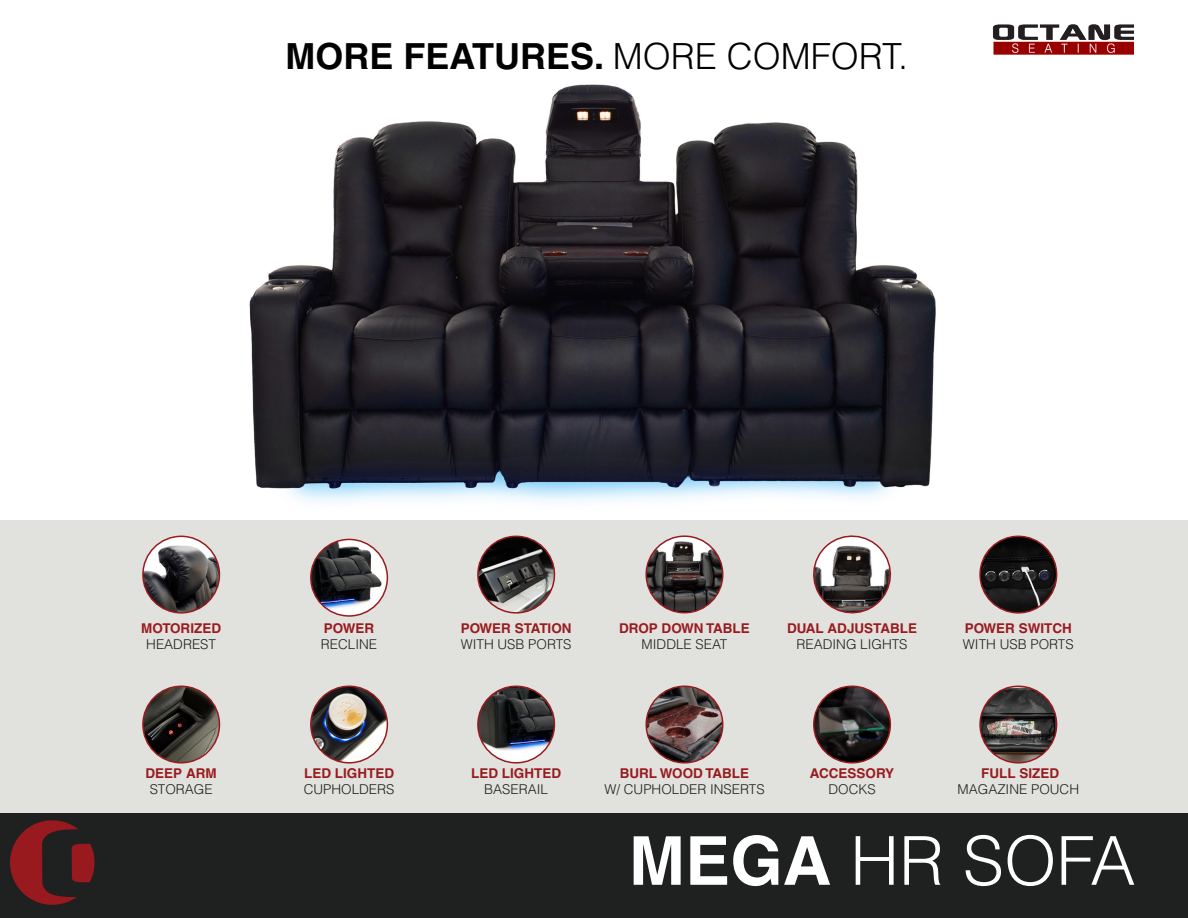
<style>
.page{position:relative;width:1188px;height:918px;background:#fff}
.page>*{position:absolute;margin:0;border:0;box-sizing:border-box;transform-origin:0 0}
.t1{font:300 67.5px "Helvetica";color:#fff}
.t2{font:700 36px "Helvetica CE";color:#000}
.t3{font:300 13.5px "Helvetica";color:#1f2020}
.t4{font:700 13.5px "Helvetica CE";color:#991b1e}
.s1{font-family:"Helvetica";font-weight:300}
.s2{font-family:"Helvetica CE";font-weight:700}
</style>
<div class="page">
<img style="left:249px;top:84px;width:687px;height:418px">
<div style="left:0;top:520px;width:1188px;height:302px;background:#e1e2de"></div>
<div style="left:0;top:814px;width:1188px;height:104px;background:#1f2020"></div>
<div style="left:10px;top:820px;width:85px;height:85px;background:#991a1e;border-radius:50%"></div>
<svg style="left:42px;top:829px;width:53px;height:68px"></svg>
<img style="left:993px;top:24px;width:141px;height:31px">
<svg style="left:813px;top:535px;width:79px;height:79px"></svg>
<img style="left:646px;top:536px;width:77px;height:77px;border-radius:38px">
<div style="left:645px;top:535px;width:78px;height:78px;border:2px solid #991a1e;border-radius:50%"></div>
<img style="left:646px;top:686px;width:77px;height:77px;border-radius:38px">
<div style="left:645px;top:686px;width:78px;height:78px;border:2px solid #991b1e;border-radius:50%"></div>
<div style="left:478px;top:536px;width:76px;height:77px;background:#040503;border-radius:50%"></div>
<img style="left:478px;top:548px;width:76px;height:63px">
<div style="left:477px;top:536px;width:78px;height:78px;border:2px solid #991a1e;border-radius:50%"></div>
<svg style="left:143px;top:536px;width:76px;height:77px"></svg>
<img style="left:143px;top:544px;width:76px;height:67px">
<div style="left:142px;top:536px;width:78px;height:78px;border:2px solid #991b1e;border-radius:50%"></div>
<div style="left:478px;top:686px;width:76px;height:77px;background:#fff;border-radius:50%"></div>
<img style="left:478px;top:686px;width:76px;height:65px">
<div style="left:477px;top:686px;width:78px;height:78px;border:2px solid #991a1e;border-radius:50%"></div>
<img style="left:980px;top:537px;width:76px;height:74px">
<div style="left:979px;top:536px;width:78px;height:78px;border:2px solid #991a1e;border-radius:50%"></div>
<img style="left:980px;top:686px;width:77px;height:77px;border-radius:38px">
<div style="left:979px;top:686px;width:78px;height:78px;border:2px solid #991a1e;border-radius:50%"></div>
<img style="left:143px;top:686px;width:76px;height:77px;border-radius:38px">
<div style="left:142px;top:686px;width:78px;height:78px;border:2px solid #991b1e;border-radius:50%"></div>
<img style="left:311px;top:686px;width:76px;height:75px">
<div style="left:310px;top:686px;width:78px;height:78px;border:2px solid #991a1e;border-radius:50%"></div>
<img style="left:814px;top:686px;width:76px;height:77px;border-radius:38px">
<div style="left:813px;top:686px;width:78px;height:78px;border:2px solid #991a1e;border-radius:50%"></div>
<svg style="left:311px;top:539px;width:76px;height:77px"></svg>
<img style="left:311px;top:539px;width:76px;height:71px">
<div style="left:310px;top:539px;width:78px;height:78px;border:2px solid #991a1e;border-radius:50%"></div>
<p class="t2" style="left:286px;top:34px;width:624px">MORE FEATURES. <span class="s1">MORE COMFORT.</span></p>
<p class="t4" style="left:141px;top:620px;width:81px">MOTORIZED</p>
<p class="t3" style="left:146px;top:636px;width:71px">HEADREST</p>
<p class="t4" style="left:146px;top:765px;width:73px">DEEP ARM</p>
<p class="t3" style="left:150px;top:781px;width:65px">STORAGE</p>
<p class="t4" style="left:324px;top:620px;width:52px">POWER</p>
<p class="t3" style="left:321px;top:636px;width:58px">RECLINE</p>
<p class="t4" style="left:304px;top:765px;width:92px">LED LIGHTED</p>
<p class="t3" style="left:304px;top:781px;width:92px">CUPHOLDERS</p>
<p class="t4" style="left:461px;top:620px;width:112px">POWER STATION</p>
<p class="t3" style="left:461px;top:636px;width:112px">WITH USB PORTS</p>
<p class="t4" style="left:619px;top:620px;width:132px">DROP DOWN TABLE</p>
<p class="t3" style="left:642px;top:636px;width:87px">MIDDLE SEAT</p>
<p class="t4" style="left:787px;top:620px;width:132px">DUAL ADJUSTABLE</p>
<p class="t3" style="left:797px;top:636px;width:113px">READING LIGHTS</p>
<p class="t4" style="left:965px;top:620px;width:109px">POWER SWITCH</p>
<p class="t3" style="left:963px;top:636px;width:112px">WITH USB PORTS</p>
<p class="t4" style="left:471px;top:765px;width:92px">LED LIGHTED</p>
<p class="t3" style="left:484px;top:781px;width:65px">BASERAIL</p>
<p class="t4" style="left:620px;top:765px;width:131px">BURL WOOD TABLE</p>
<p class="t3" style="left:604px;top:781px;width:162px">W/ CUPHOLDER INSERTS</p>
<p class="t4" style="left:810px;top:765px;width:86px">ACCESSORY</p>
<p class="t3" style="left:828px;top:781px;width:49px">DOCKS</p>
<p class="t4" style="left:981px;top:765px;width:80px">FULL SIZED</p>
<p class="t3" style="left:958px;top:781px;width:123px">MAGAZINE POUCH</p>
<p class="t1" style="left:629px;top:819px;width:508px"><span class="s2">MEGA</span> HR SOFA</p>
</div>
